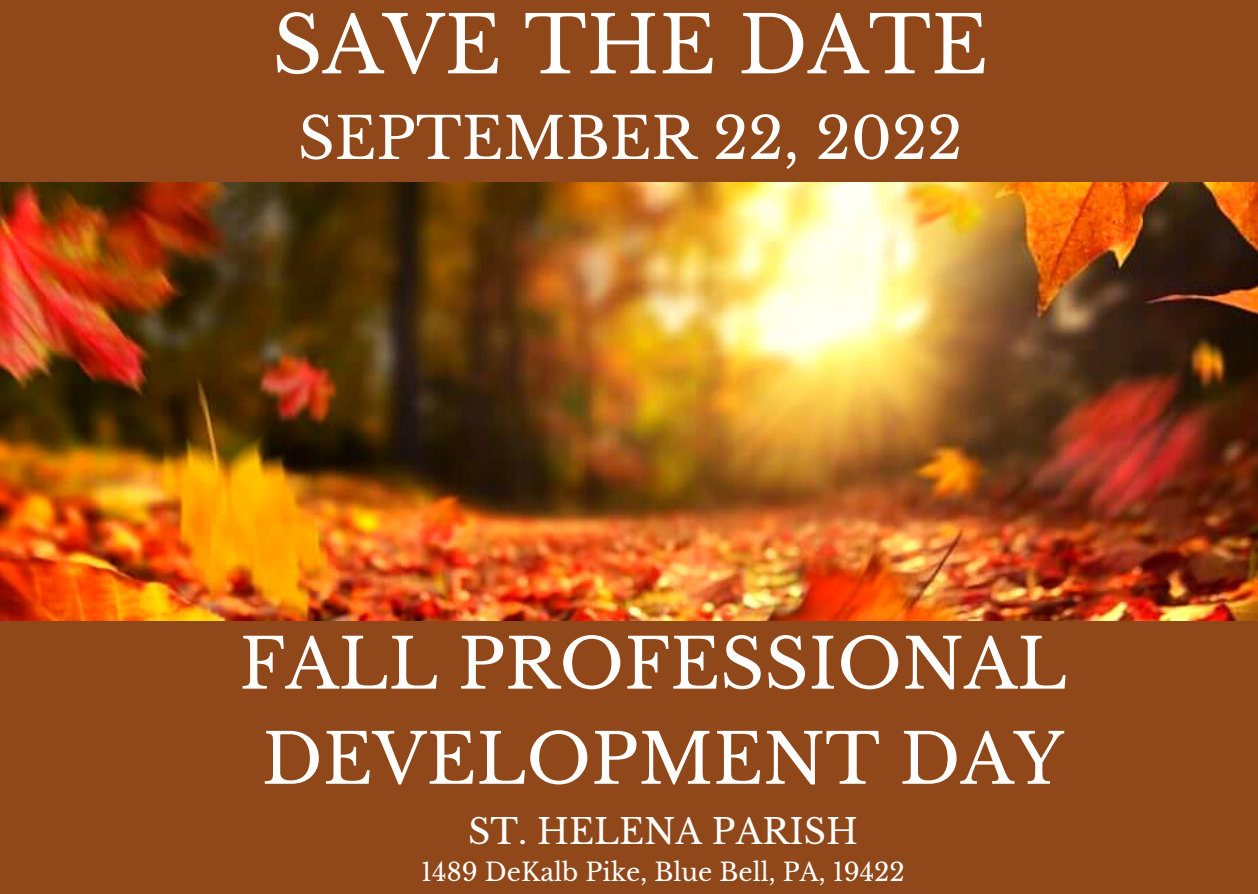
<style>
.page{position:relative;width:1258px;height:894px;background:#fff}
.page>*{position:absolute;margin:0;border:0;box-sizing:border-box;transform-origin:0 0}
.t1{font:78.3px "Libre Baskerville";color:#fff}
.t2{font:68.7px "Libre Baskerville";color:#fff}
.t3{font:57.3px "Libre Baskerville";color:#fff}
.t4{font:34.5px "Libre Baskerville";color:#fff}
.t5{font:24.9px "Libre Baskerville";color:#fff}
</style>
<div class="page">
<div style="left:0;top:0;width:1258px;height:893px;background:#90481a"></div>
<img style="left:0;top:183px;width:1258px;height:437px">
<p class="t1" style="left:272px;top:-3px;width:717px">SAVE THE DATE</p>
<p class="t3" style="left:298px;top:103px;width:666px">SEPTEMBER 22, 2022</p>
<p class="t2" style="left:239px;top:621px;width:829px">FALL PROFESSIONAL</p>
<p class="t2" style="left:262px;top:716px;width:803px">DEVELOPMENT DAY</p>
<p class="t4" style="left:468px;top:810px;width:391px">ST. HELENA PARISH</p>
<p class="t5" style="left:421px;top:856px;width:485px">1489 DeKalb Pike, Blue Bell, PA, 19422</p>
</div>
